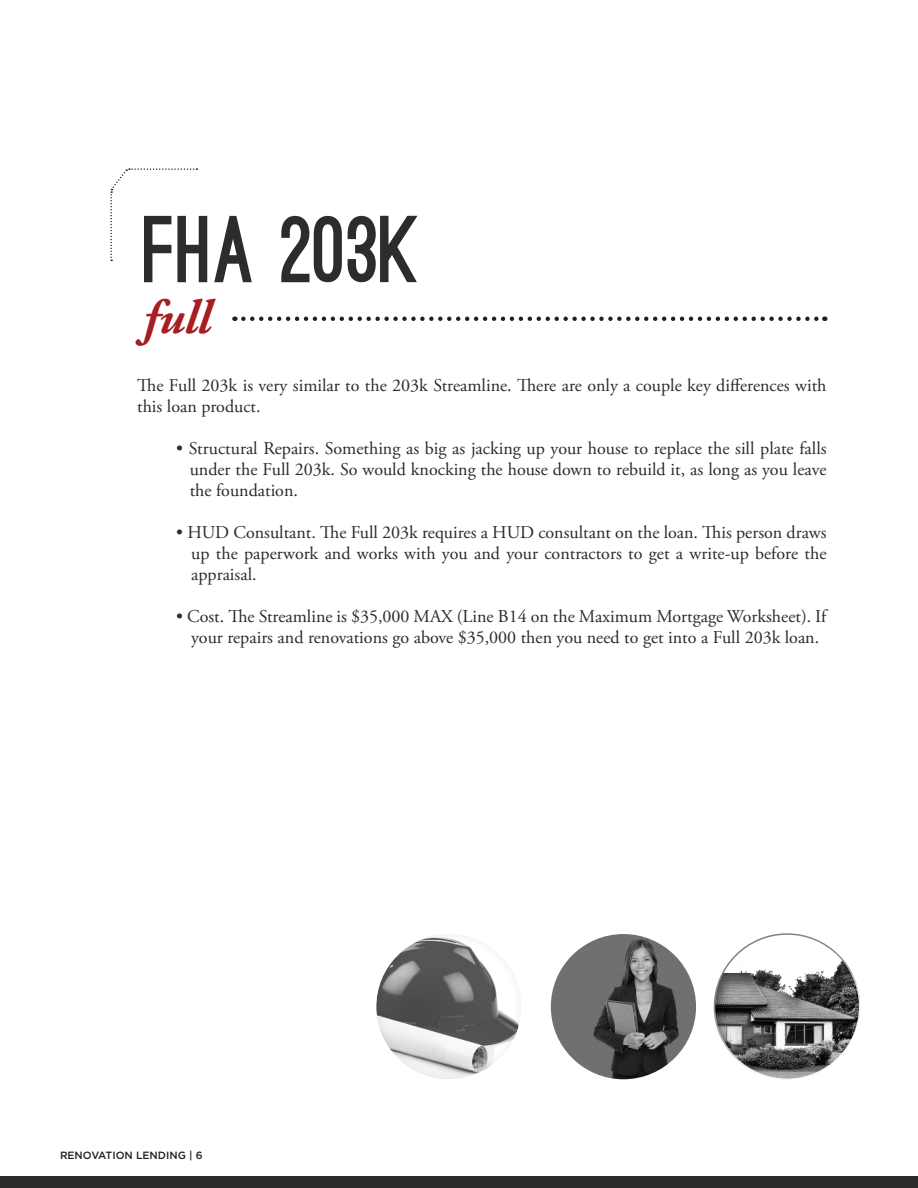
<style>
.page{position:relative;width:918px;height:1188px;background:#fff}
.page>*{position:absolute;margin:0;border:0;box-sizing:border-box;transform-origin:0 0}
.t1{font:900 90px "Ostrich Sans";color:#2e2b2b}
.t2{font:italic 700 48px "Adobe Garamond Pro";color:#a71d21}
.t3{font:18px/21px "Adobe Garamond Pro";color:#2c2a2a;text-align:justify}
.t4{font:500 10.5px "Gotham";color:#221f1f}
</style>
<div class="page">
<svg style="left:110px;top:168px;width:87px;height:93px"></svg>
<svg style="left:243px;top:317px;width:582px;height:4px"></svg>
<div style="left:373px;top:932px;width:149px;height:148px;background:#221f1f;opacity:.33"></div>
<div style="left:712px;top:932px;width:150px;height:148px;background:#221f1f;opacity:.75"></div>
<img style="left:551px;top:934px;width:145px;height:145px;border-radius:73px">
<div style="left:0;top:1177px;width:918px;height:11px;background:#2d2b2b"></div>
<h1 class="t1" style="left:144px;top:199px;width:278px">FHA 203k</h1>
<h2 class="t2" style="left:144px;top:299px;width:68px">full</h2>
<p class="t3" style="left:137px;top:376px;width:691px">he Full 203k is very similar to the 203k Streamline. here are only a couple key diferences with this loan product.</p>
<p class="t3" style="left:190px;top:439px;width:638px;text-indent:-14px">• Structural Repairs. Something as big as jacking up your house to replace the sill plate falls under the Full 203k. So would knocking the house down to rebuild it, as long as you leave the foundation.</p>
<p class="t3" style="left:191px;top:523px;width:637px;text-indent:-15px">• HUD Consultant. he Full 203k requires a HUD consultant on the loan. his person draws up the paperwork and works with you and your contractors to get a write-up before the appraisal.</p>
<p class="t3" style="left:176px;top:607px;width:654px;text-align:center">• Cost. he Streamline is $35,000 MAX (Line B14 on the Maximum Mortgage Worksheet). If your repairs and renovations go above $35,000 then you need to get into a Full 203k loan.</p>
<p class="t4" style="left:60px;top:1150px;width:144px">RENOVATION LENDING | 6</p>
</div>
